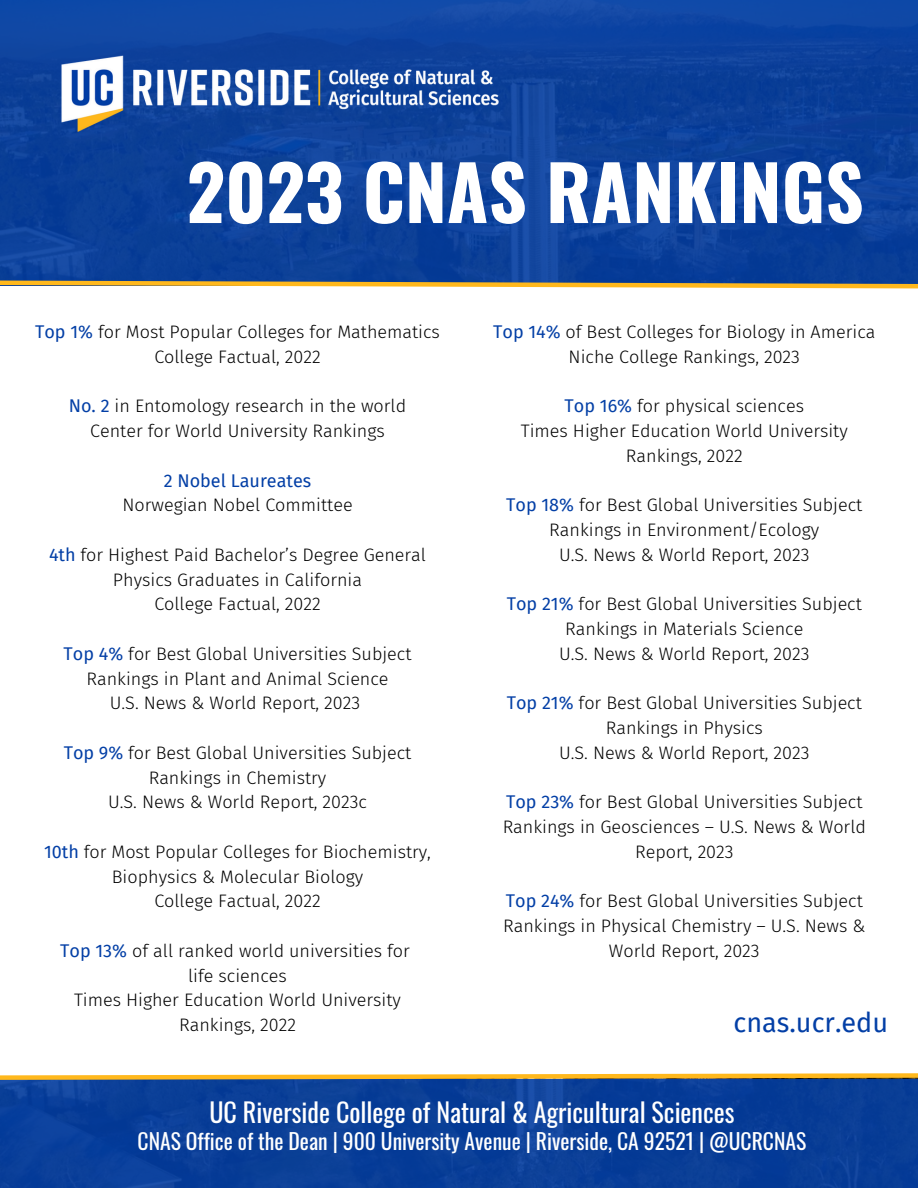
<style>
.page{position:relative;width:918px;height:1188px;background:#fff}
.page>*{position:absolute;margin:0;border:0;box-sizing:border-box;transform-origin:0 0}
.t1{font:700 75px "Oswald";color:#fff}
.t2{font:27px "Fira Sans";color:#033fa6}
.t3{font:26.1px "Oswald";color:#fff}
.t4{font:21.6px "Oswald";color:#fff}
.t5{font:300 18px/24.8px "Fira Sans";color:#000;text-align:center}
.t6{font:18px "Fira Sans";color:#033fa6}
.s1{font-weight:400;color:#033fa6}
</style>
<div class="page">
<div style="left:0;top:0;width:918px;height:286px;background:linear-gradient(to right,#0e439c,#0d429d)"></div>
<img style="left:56px;top:47px;width:446px;height:89px">
<svg style="left:0;top:278px;width:918px;height:11px"></svg>
<div style="left:0;top:1079px;width:918px;height:109px;background:#093e97"></div>
<svg style="left:0;top:1073px;width:918px;height:9px"></svg>
<h1 class="t1" style="left:187px;top:134px;width:679px">2023 CNAS RANKINGS</h1>
<p class="t5" style="left:35px;top:320px;width:406px"><span class="s1">Top 1%</span> for Most Popular Colleges for Mathematics<br>College Factual, 2022</p>
<p class="t5" style="left:69px;top:394px;width:339px"><span class="s1">No. 2</span> in Entomology research in the world<br>Center for World University Rankings</p>
<p class="t6" style="left:164px;top:470px;width:149px">2 Nobel Laureates</p>
<p class="t5" style="left:122px;top:493px;width:232px">Norwegian Nobel Committee</p>
<p class="t5" style="left:49px;top:542px;width:379px"><span class="s1">4th</span> for Highest Paid Bachelor’s Degree General<br>Physics Graduates in California<br>College Factual, 2022</p>
<p class="t5" style="left:64px;top:641px;width:350px"><span class="s1">Top 4%</span> for Best Global Universities Subject<br>Rankings in Plant and Animal Science<br>U.S. News &amp; World Report, 2023</p>
<p class="t5" style="left:64px;top:740px;width:349px"><span class="s1">Top 9%</span> for Best Global Universities Subject<br>Rankings in Chemistry<br>U.S. News &amp; World Report, 2023c</p>
<p class="t5" style="left:44px;top:839px;width:388px"><span class="s1">10th</span> for Most Popular Colleges for Biochemistry,<br>Biophysics &amp; Molecular Biology<br>College Factual, 2022</p>
<p class="t5" style="left:60px;top:938px;width:351px"><span class="s1">Top 13%</span> of all ranked world universities for life sciences<br>Times Higher Education World University<br>Rankings, 2022</p>
<p class="t5" style="left:493px;top:320px;width:384px"><span class="s1">Top 14%</span> of Best Colleges for Biology in America<br>Niche College Rankings, 2023</p>
<p class="t5" style="left:521px;top:394px;width:329px"><span class="s1">Top 16%</span> for physical sciences<br>Times Higher Education World University<br>Rankings, 2022</p>
<p class="t5" style="left:506px;top:493px;width:358px"><span class="s1">Top 18%</span> for Best Global Universities Subject<br>Rankings in Environment/Ecology<br>U.S. News &amp; World Report, 2023</p>
<p class="t5" style="left:507px;top:592px;width:357px"><span class="s1">Top 21%</span> for Best Global Universities Subject<br>Rankings in Materials Science<br>U.S. News &amp; World Report, 2023</p>
<p class="t5" style="left:507px;top:691px;width:357px"><span class="s1">Top 21%</span> for Best Global Universities Subject<br>Rankings in Physics<br>U.S. News &amp; World Report, 2023</p>
<p class="t5" style="left:503px;top:790px;width:365px"><span class="s1">Top 23%</span> for Best Global Universities Subject<br>Rankings in Geosciences – U.S. News &amp; World<br>Report, 2023</p>
<p class="t5" style="left:503px;top:889px;width:364px"><span class="s1">Top 24%</span> for Best Global Universities Subject<br>Rankings in Physical Chemistry – U.S. News &amp;<br>World Report, 2023</p>
<h2 class="t2" style="left:733px;top:1007px;width:156px">cnas.ucr.edu</h2>
<h3 class="t3" style="left:209px;top:1092px;width:527px">UC Riverside College of Natural &amp; Agricultural Sciences</h3>
<p class="t4" style="left:138px;top:1124px;width:670px">CNAS Office of the Dean | 900 University Avenue | Riverside, CA 92521 | @UCRCNAS</p>
</div>
